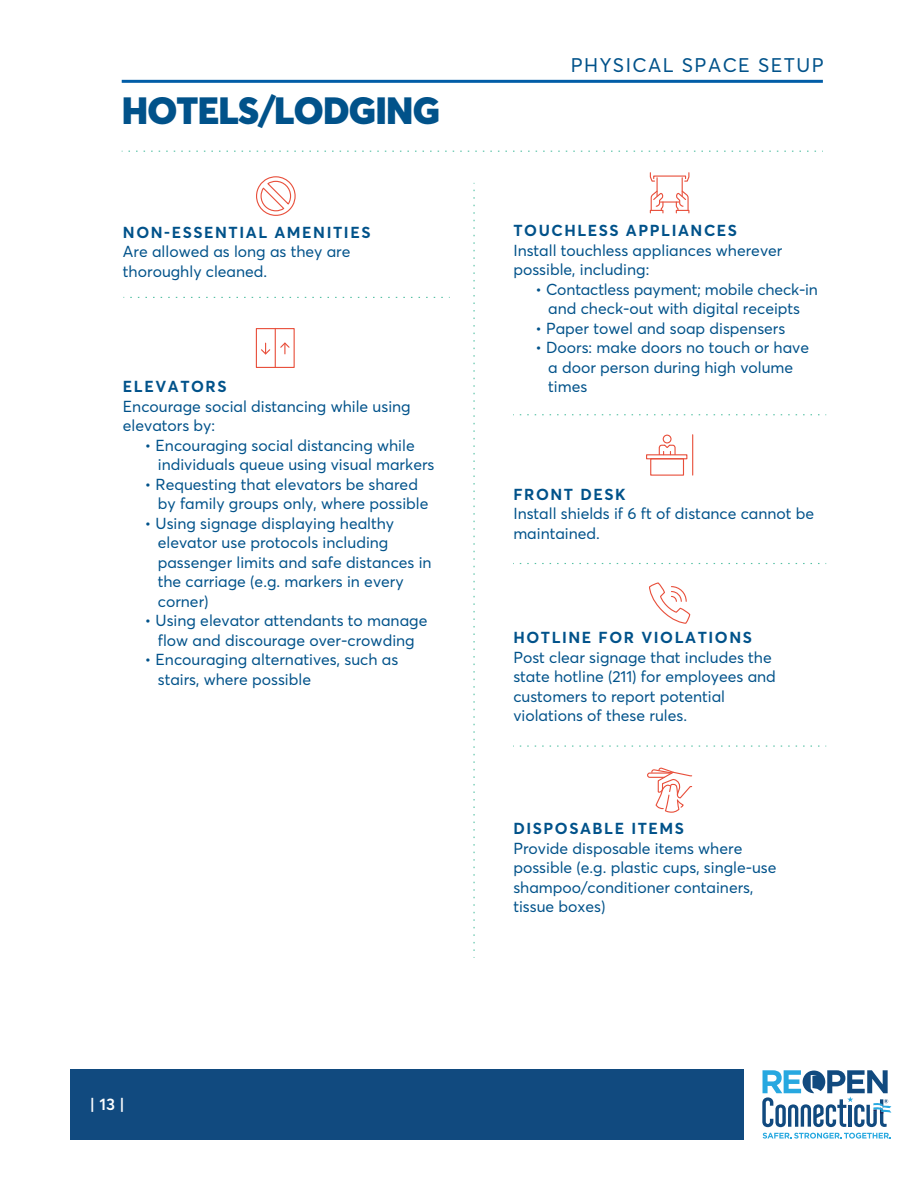
<style>
.page{position:relative;width:918px;height:1188px;background:#fff}
.page>*{position:absolute;margin:0;border:0;box-sizing:border-box;transform-origin:0 0}
.t1{font:900 37.5px "Averta PE";letter-spacing:-.02em;color:#01528a}
.t2{font:19.5px "Averta PE";letter-spacing:.075em;color:#01528a}
.t3{font:600 16.5px "Averta PE";color:#fff}
.t4{font:15.75px/19.5px "Averta PE";color:#01528a}
.t5{font:700 15.75px "Averta PE";letter-spacing:.1em;color:#01528a}
</style>
<div class="page">
<hr style="left:122px;top:80px;width:701px;height:3px;background:#015da7">
<svg style="left:129px;top:151px;width:694px;height:1px"></svg>
<svg style="left:130px;top:297px;width:320px;height:1px"></svg>
<svg style="left:473px;top:183px;width:2px;height:768px"></svg>
<svg style="left:520px;top:563px;width:306px;height:1px"></svg>
<svg style="left:520px;top:746px;width:306px;height:1px"></svg>
<svg style="left:520px;top:414px;width:306px;height:1px"></svg>
<svg style="left:649px;top:172px;width:41px;height:41px"></svg>
<svg style="left:649px;top:582px;width:42px;height:42px"></svg>
<svg style="left:647px;top:768px;width:46px;height:45px"></svg>
<hr style="left:275px;top:328px;width:1px;height:39px;background:#e84f3b">
<svg style="left:261px;top:343px;width:10px;height:12px"></svg>
<svg style="left:280px;top:342px;width:10px;height:12px"></svg>
<div style="left:256px;top:328px;width:39px;height:40px;border:1px solid #e84f3b"></div>
<div style="left:650px;top:458px;width:34px;height:18px;border:1px solid #e84f3b"></div>
<div style="left:646px;top:454px;width:41px;height:5px;border:1px solid #e84f3b"></div>
<div style="left:663px;top:435px;width:9px;height:8px;border:1px solid #e84f3b;border-radius:50%"></div>
<svg style="left:658px;top:444px;width:18px;height:12px"></svg>
<hr style="left:692px;top:435px;width:1px;height:40px;background:#e84f3b">
<svg style="left:256px;top:176px;width:40px;height:40px"></svg>
<div style="left:70px;top:1070px;width:674px;height:70px;background:#114a7f"></div>
<svg style="left:763px;top:1133px;width:128px;height:6px"></svg>
<svg style="left:762px;top:1070px;width:129px;height:57px"></svg>
<h1 class="t1" style="left:122px;top:84px;width:320px">HOTELS/LODGING</h1>
<p class="t5" style="left:123px;top:221px;width:249px">NON-ESSENTIAL AMENITIES</p>
<p class="t4" style="left:123px;top:241px;width:229px">Are allowed as long as they are thoroughly cleaned.</p>
<p class="t5" style="left:123px;top:375px;width:105px">ELEVATORS</p>
<p class="t4" style="left:123px;top:396px;width:289px">Encourage social distancing while using elevators by:</p>
<p class="t4" style="left:158px;top:435px;width:278px;text-indent:-13px">• Encouraging social distancing while individuals queue using visual markers</p>
<p class="t4" style="left:158px;top:474px;width:272px;text-indent:-13px">• Requesting that elevators be shared by family groups only, where possible</p>
<p class="t4" style="left:158px;top:513px;width:275px;text-indent:-13px">• Using signage displaying healthy elevator use protocols including passenger limits and safe distances in the carriage (e.g. markers in every corner)</p>
<p class="t4" style="left:145px;top:610px;width:284px;text-align:center">• Using elevator attendants to manage flow and discourage over-crowding</p>
<p class="t4" style="left:158px;top:649px;width:242px;text-indent:-13px">• Encouraging alternatives, such as stairs, where possible</p>
<p class="t3" style="left:90px;top:1092px;width:36px">| 13 |</p>
<p class="t2" style="left:571px;top:52px;width:254px">PHYSICAL SPACE SETUP</p>
<p class="t5" style="left:513px;top:220px;width:225px">TOUCHLESS APPLIANCES</p>
<p class="t4" style="left:513px;top:240px;width:271px">Install touchless appliances wherever possible, including:</p>
<p class="t4" style="left:535px;top:279px;width:284px;text-align:center">• Contactless payment; mobile check-in and check-out with digital receipts</p>
<p class="t4" style="left:535px;top:318px;width:252px">• Paper towel and soap dispensers</p>
<p class="t4" style="left:548px;top:337px;width:262px;text-indent:-13px">• Doors: make doors no touch or have a door person during high volume times</p>
<p class="t5" style="left:513px;top:483px;width:114px">FRONT DESK</p>
<p class="t4" style="left:513px;top:503px;width:302px">Install shields if 6 ft of distance cannot be maintained.</p>
<p class="t5" style="left:513px;top:627px;width:240px">HOTLINE FOR VIOLATIONS</p>
<p class="t4" style="left:513px;top:647px;width:264px">Post clear signage that includes the state hotline (211) for employees and customers to report potential violations of these rules.</p>
<p class="t5" style="left:513px;top:818px;width:172px">DISPOSABLE ITEMS</p>
<p class="t4" style="left:513px;top:838px;width:265px">Provide disposable items where possible (e.g. plastic cups, single-use shampoo/conditioner containers, tissue boxes)</p>
</div>
